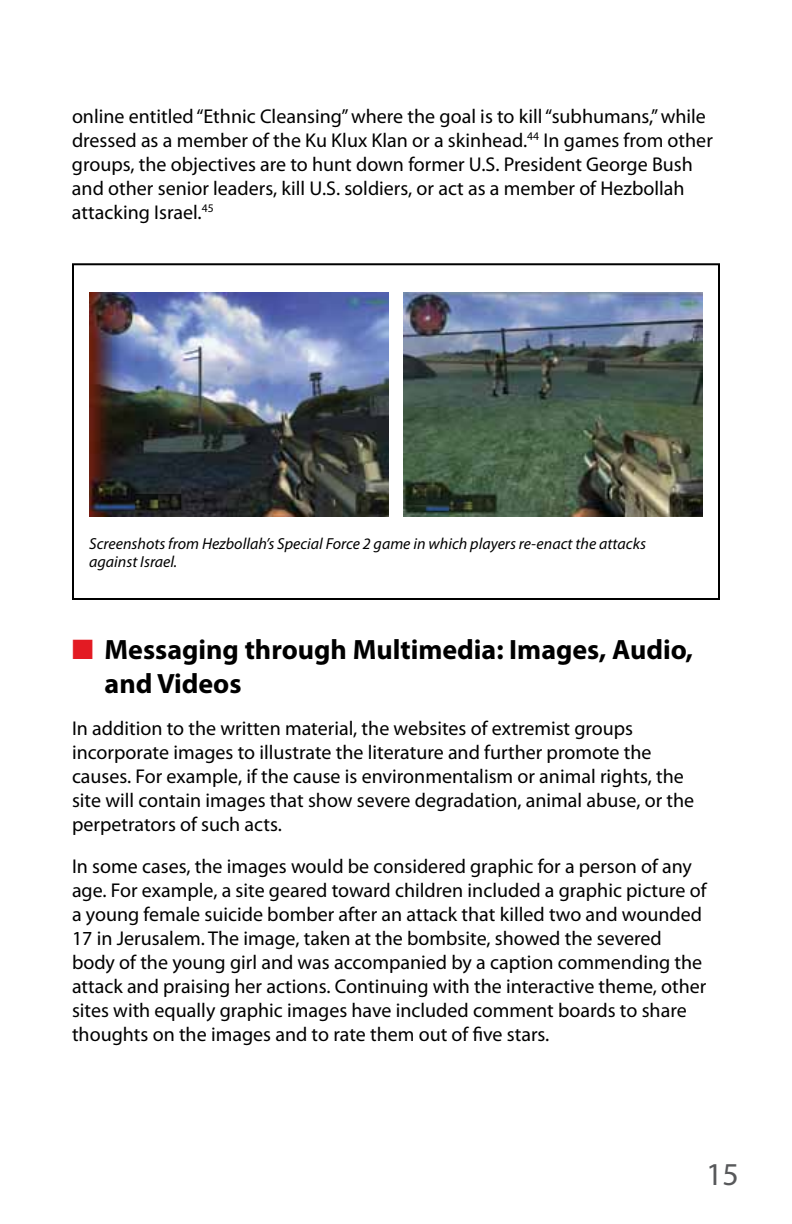
<style>
.page{position:relative;width:792px;height:1224px;background:#fff}
.page>*{position:absolute;margin:0;border:0;box-sizing:border-box;transform-origin:0 0}
.t1{font:32px "Myriad Pro";color:#58595b}
.t2{font:700 28px/33.6px "Myriad Pro";color:#000}
.t3{font:20px/24px "Myriad Pro";color:#000}
.t4{font:italic 16px/18px "Myriad Pro";color:#000}
.s1{color:#e31b23}
</style>
<div class="page">
<img style="left:404px;top:292px;width:298px;height:225px">
<img style="left:89px;top:292px;width:299px;height:225px">
<div style="left:72px;top:263px;width:648px;height:337px;border:2px solid #000"></div>
<p class="t3" style="left:72px;top:105px;width:642px">online entitled “Ethnic Cleansing” where the goal is to kill “subhumans,” while dressed as a member of the Ku Klux Klan or a skinhead.<sup>44</sup> In games from other groups, the objectives are to hunt down former U.S. President George Bush and other senior leaders, kill U.S. soldiers, or act as a member of Hezbollah attacking Israel.<sup>45</sup></p>
<p class="t4" style="left:89px;top:535px;width:558px">Screenshots from Hezbollah’s Special Force 2 game in which players re-enact the attacks against Israel.</p>
<h2 class="t2" style="left:105px;top:633px;width:590px;text-indent:-33px"><span class="s1">■</span> Messaging through Multimedia: Images, Audio, and Videos</h2>
<p class="t3" style="left:72px;top:716px;width:624px">In addition to the written material, the websites of extremist groups incorporate images to illustrate the literature and further promote the causes. For example, if the cause is environmentalism or animal rights, the site will contain images that show severe degradation, animal abuse, or the perpetrators of such acts.</p>
<p class="t3" style="left:72px;top:854px;width:636px">In some cases, the images would be considered graphic for a person of any age. For example, a site geared toward children included a graphic picture of a young female suicide bomber after an attack that killed two and wounded 17 in Jerusalem. The image, taken at the bombsite, showed the severed body of the young girl and was accompanied by a caption commending the attack and praising her actions. Continuing with the interactive theme, other sites with equally graphic images have included comment boards to share thoughts on the images and to rate them out of five stars.</p>
<h1 class="t1" style="left:706px;top:1156px;width:34px">15</h1>
</div>
